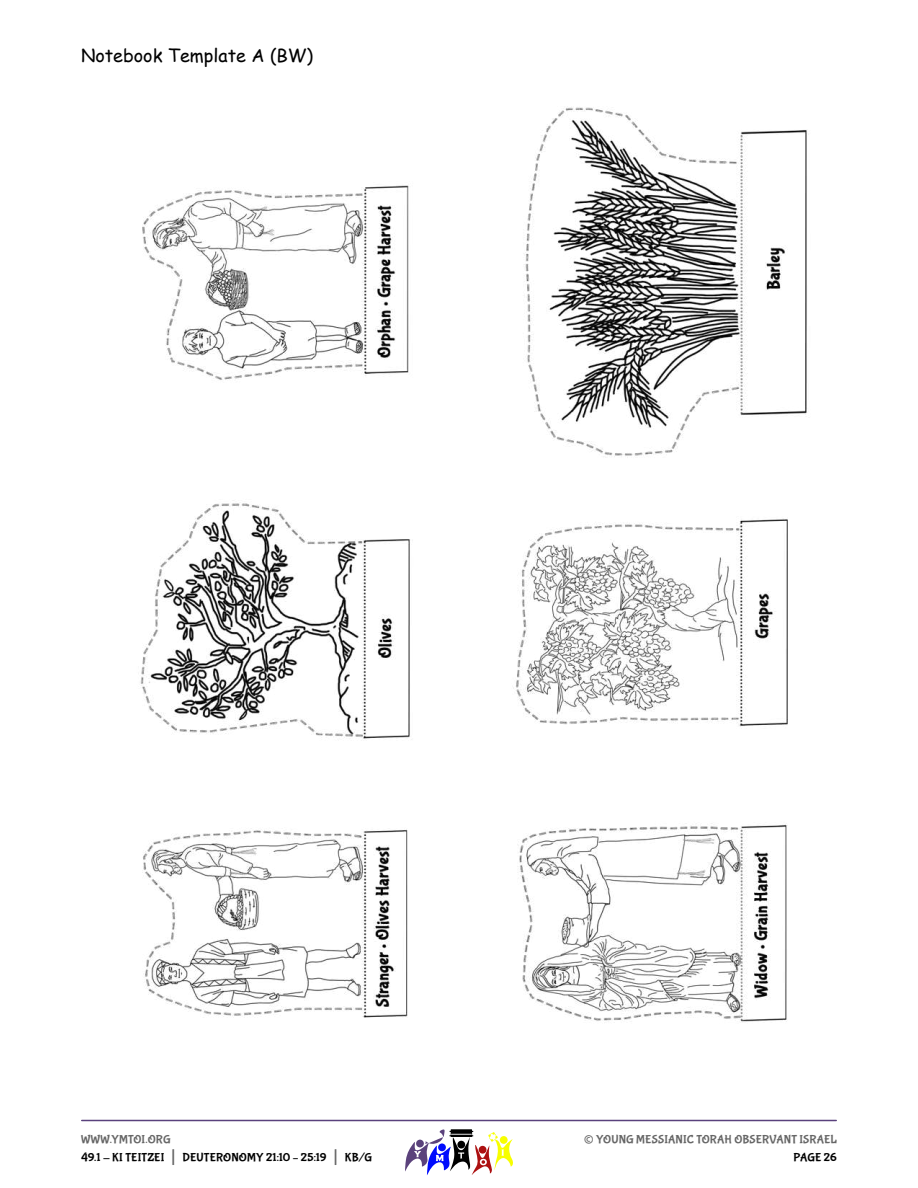
<style>
.page{position:relative;width:918px;height:1188px;background:#fff}
.page>*{position:absolute;margin:0;border:0;box-sizing:border-box;transform-origin:0 0}
.t1{font:27px "Bubblegum Sans";color:#666}
.t2{font:18px "Comic Sans MS";color:#000}
.t3{font:12px/18px "Bubblegum Sans";letter-spacing:.01em;color:#000}
.t4{font:12px "Bubblegum Sans";letter-spacing:.01em;color:#666}
.s1{color:#666}
.s2{font-size:21px;color:#666}
</style>
<div class="page">
<hr style="left:82px;top:1120px;width:754px;height:1px;background:#59417c">
<svg style="left:405px;top:1129px;width:108px;height:46px"></svg>
<img style="left:140px;top:107px;width:667px;height:916px">
<h2 class="t2" style="left:81px;top:42px;width:234px">Notebook Template A (BW)</h2>
<p class="t3" style="left:81px;top:1130px;width:293px"><span class="s1">WWW.YMTOI.ORG<br></span>49.1 - KI TEITZEI <span class="s2">|</span> DEUTERONOMY 21:10 – 25:19 <span class="s2">|</span> KB/G</p>
<h1 class="t1" style="left:584px;top:1122px;width:12px">©</h1>
<p class="t4" style="left:596px;top:1132px;width:242px">YOUNG MESSIANIC TORAH OBSERVANT ISRAEL</p>
<p class="t3" style="left:794px;top:1148px;width:45px">PAGE 26</p>
</div>
